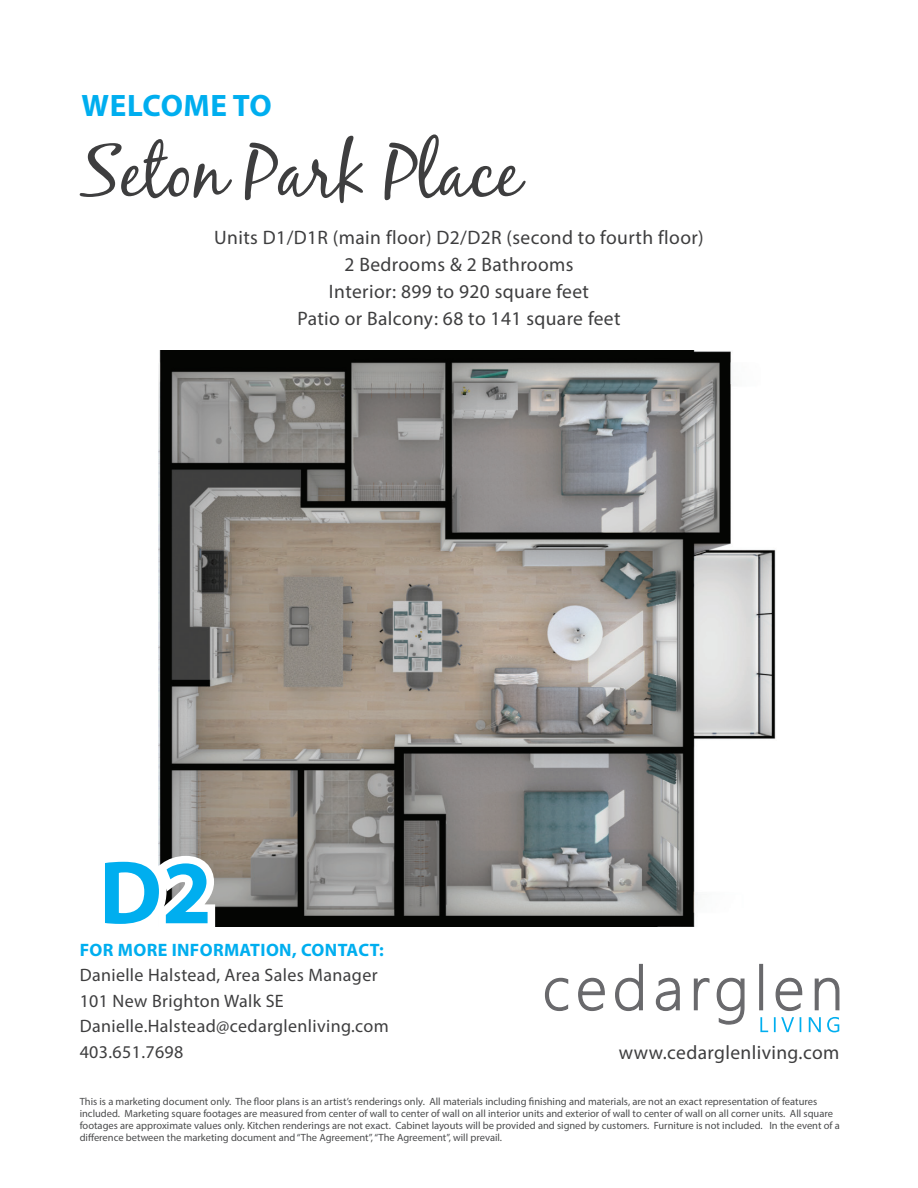
<style>
.page{position:relative;width:918px;height:1188px;background:#fff}
.page>*{position:absolute;margin:0;border:0;box-sizing:border-box;transform-origin:0 0}
.t1{font:700 90.6px "Myriad Pro";color:#00aeef}
.t2{font:73.2px "Black Jack";color:#3e3e3f}
.t3{font:700 31.05px "Myriad Pro";letter-spacing:.02em;color:#00aeef}
.t4{font:19.5px/27px "Myriad Pro";letter-spacing:.02em;color:#3e3e3f;text-align:center}
.t5{font:18px/25.5px "Myriad Pro";letter-spacing:.02em;color:#3e3e3f}
.t6{font:700 18px "Myriad Pro";letter-spacing:.02em;color:#00aeef}
.t7{font:10.5px/12px "Myriad Pro";color:#4b4c4d}
</style>
<div class="page">
<svg style="left:760px;top:1017px;width:8px;height:15px"></svg>
<svg style="left:809px;top:1017px;width:12px;height:15px"></svg>
<svg style="left:827px;top:1017px;width:12px;height:15px"></svg>
<svg style="left:545px;top:977px;width:24px;height:34px"></svg>
<svg style="left:578px;top:977px;width:27px;height:34px"></svg>
<svg style="left:615px;top:963px;width:28px;height:48px"></svg>
<svg style="left:655px;top:977px;width:25px;height:34px"></svg>
<svg style="left:693px;top:977px;width:52px;height:48px"></svg>
<div style="left:759px;top:964px;width:4px;height:46px;border:1px solid #69696c"></div>
<svg style="left:814px;top:977px;width:25px;height:34px"></svg>
<svg style="left:774px;top:977px;width:29px;height:55px"></svg>
<img style="left:158px;top:351px;width:618px;height:576px">
<svg style="left:158px;top:843px;width:65px;height:84px"></svg>
<h3 class="t3" style="left:82px;top:86px;width:192px">WELCOME TO</h3>
<h2 class="t2" style="left:80px;top:127px;width:443px">Seton Park Place</h2>
<h3 class="t4" style="left:214px;top:223px;width:491px">Units D1/D1R (main floor) D2/D2R (second to fourth floor)<br>2 Bedrooms &amp; 2 Bathrooms<br>Interior: 899 to 920 square feet<br>Patio or Balcony: 68 to 141 square feet</h3>
<h1 class="t1" style="left:99px;top:834px;width:115px">D2</h1>
<h3 class="t6" style="left:80px;top:938px;width:306px">FOR MORE INFORMATION, CONTACT:</h3>
<h3 class="t5" style="left:80px;top:962px;width:311px">Danielle Halstead, Area Sales Manager<br>101 New Brighton Walk SE<br>Danielle.Halstead@cedarglenliving.com<br>403.651.7698</h3>
<h3 class="t4" style="left:619px;top:1039px;width:222px">www.cedarglenliving.com</h3>
<p class="t7" style="left:80px;top:1095px;width:762px">This is a marketing document only. The floor plans is an artist’s renderings only. All materials including finishing and materials, are not an exact representation of features included. Marketing square footages are measured from center of wall to center of wall on all interior units and exterior of wall to center of wall on all corner units. All square footages are approximate values only. Kitchen renderings are not exact. Cabinet layouts will be provided and signed by customers. Furniture is not included. In the event of a difference between the marketing document and “The Agreement”, “The Agreement”, will prevail.</p>
</div>
